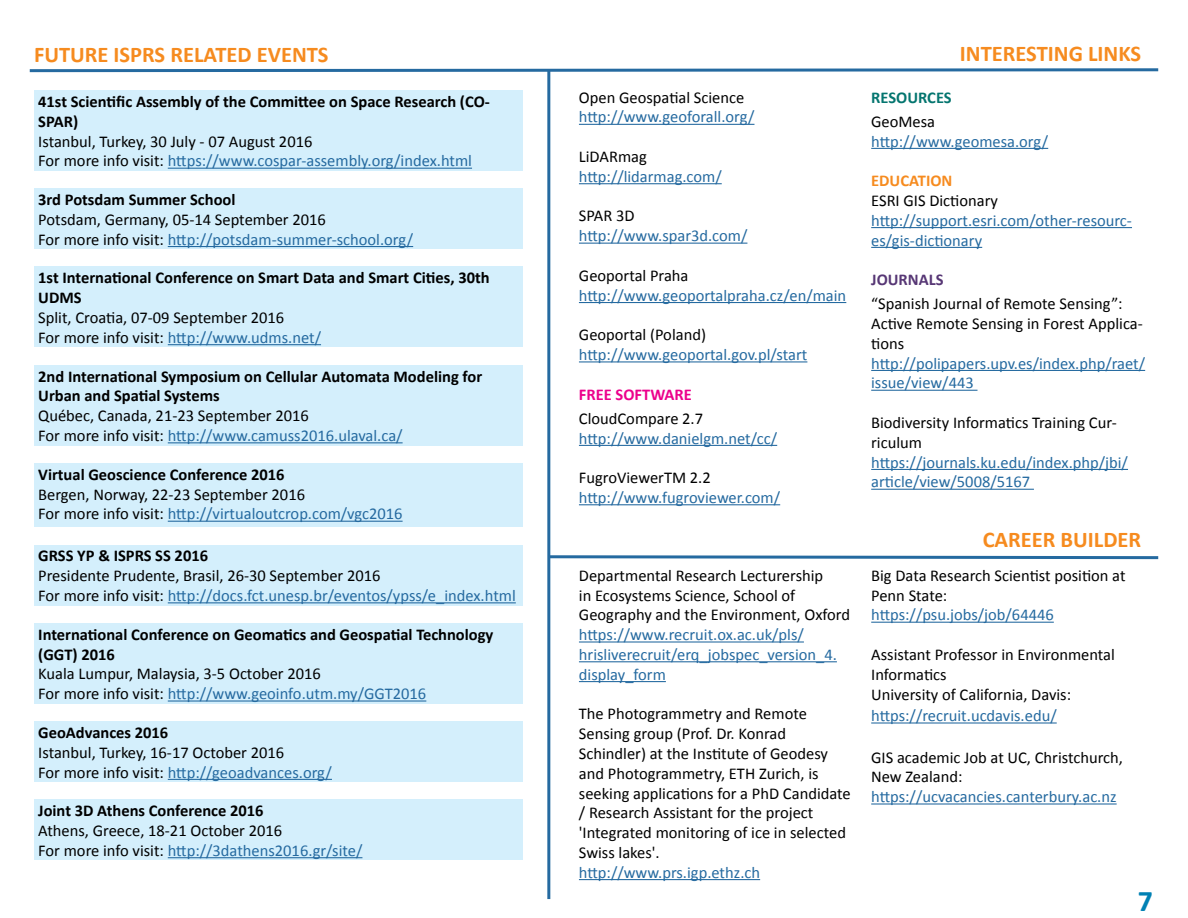
<style>
.page{position:relative;width:1188px;height:918px;background:#fff}
.page>*{position:absolute;margin:0;border:0;box-sizing:border-box;transform-origin:0 0}
.t1{font:700 30px "Calibri";color:#0081b4}
.t2{font:700 22.5px "Calibri";color:#f68b1f}
.t3{font:16.5px/19.8px "Calibri";color:#000}
.t4{font:16.5px/19.8px "Calibri";color:#256aa0}
.t5{font:700 16.5px/19.8px "Calibri";color:#000}
.t6{font:700 16.5px "Calibri";color:#ec008c}
.t7{font:700 16.5px "Calibri";color:#04756f}
.t8{font:700 16.5px "Calibri";color:#f68b1f}
.t9{font:700 16.5px "Calibri";color:#573775}
.s1{color:#256aa0}
</style>
<div class="page">
<svg style="left:29px;top:68px;width:1130px;height:6px"></svg>
<div style="left:34px;top:90px;width:489px;height:81px;background:#d4effc"></div>
<hr style="left:168px;top:168px;width:304px;height:1px;background:#256aa0">
<div style="left:34px;top:188px;width:489px;height:61px;background:#d4effc"></div>
<hr style="left:168px;top:246px;width:245px;height:1px;background:#256aa0">
<div style="left:34px;top:267px;width:489px;height:80px;background:#d4effc"></div>
<hr style="left:168px;top:344px;width:153px;height:1px;background:#256aa0">
<div style="left:34px;top:365px;width:489px;height:80px;background:#d4effc"></div>
<hr style="left:168px;top:442px;width:235px;height:1px;background:#256aa0">
<div style="left:34px;top:463px;width:489px;height:64px;background:#d4effc"></div>
<hr style="left:168px;top:521px;width:235px;height:1px;background:#256aa0">
<div style="left:34px;top:623px;width:489px;height:80px;background:#d4effc"></div>
<hr style="left:168px;top:700px;width:258px;height:2px;background:#256aa0">
<div style="left:34px;top:721px;width:489px;height:61px;background:#d4effc"></div>
<hr style="left:168px;top:779px;width:164px;height:1px;background:#256aa0">
<div style="left:34px;top:545px;width:489px;height:60px;background:#d4effc"></div>
<hr style="left:168px;top:602px;width:348px;height:1px;background:#256aa0">
<div style="left:34px;top:800px;width:489px;height:60px;background:#d4effc"></div>
<hr style="left:168px;top:857px;width:194px;height:1px;background:#256aa0">
<hr style="left:547px;top:70px;width:3px;height:829px;background:#256aa0">
<hr style="left:579px;top:124px;width:175px;height:1px;background:#256aa0">
<hr style="left:579px;top:183px;width:143px;height:1px;background:#256aa0">
<hr style="left:579px;top:243px;width:168px;height:1px;background:#256aa0">
<hr style="left:579px;top:302px;width:267px;height:1px;background:#256aa0">
<hr style="left:579px;top:361px;width:228px;height:1px;background:#256aa0">
<hr style="left:579px;top:445px;width:198px;height:1px;background:#256aa0">
<hr style="left:579px;top:504px;width:201px;height:1px;background:#256aa0">
<hr style="left:871px;top:148px;width:177px;height:1px;background:#256aa0">
<hr style="left:871px;top:227px;width:261px;height:1px;background:#256aa0">
<hr style="left:871px;top:247px;width:111px;height:1px;background:#256aa0">
<hr style="left:871px;top:370px;width:274px;height:1px;background:#256aa0">
<hr style="left:871px;top:390px;width:107px;height:1px;background:#256aa0">
<hr style="left:871px;top:469px;width:257px;height:1px;background:#256aa0">
<hr style="left:871px;top:489px;width:163px;height:1px;background:#256aa0">
<svg style="left:547px;top:554px;width:612px;height:7px"></svg>
<hr style="left:579px;top:641px;width:225px;height:2px;background:#256aa0">
<hr style="left:579px;top:661px;width:258px;height:1px;background:#256aa0">
<hr style="left:579px;top:681px;width:87px;height:1px;background:#256aa0">
<hr style="left:579px;top:879px;width:181px;height:1px;background:#256aa0">
<hr style="left:871px;top:622px;width:183px;height:1px;background:#256aa0">
<hr style="left:871px;top:722px;width:186px;height:2px;background:#256aa0">
<hr style="left:871px;top:803px;width:246px;height:2px;background:#256aa0">
<h2 class="t2" style="left:34px;top:40px;width:296px">FUTURE ISPRS RELATED EVENTS</h2>
<p class="t5" style="left:38px;top:92px;width:453px">41st Scientific Assembly of the Committee on Space Research (CO-<br>SPAR)</p>
<p class="t3" style="left:38px;top:131px;width:435px">Istanbul, Turkey, 30 July - 07 August 2016<br>For more info visit: <span class="s1">https://www.cospar-assembly.org/index.html</span></p>
<p class="t5" style="left:38px;top:190px;width:199px">3rd Potsdam Summer School</p>
<p class="t3" style="left:38px;top:210px;width:376px">Potsdam, Germany, 05-14 September 2016<br>For more info visit: <span class="s1">http://potsdam-summer-school.org/</span></p>
<p class="t5" style="left:38px;top:268px;width:453px">1st International Conference on Smart Data and Smart Cities, 30th<br>UDMS</p>
<p class="t3" style="left:38px;top:308px;width:284px">Split, Croatia, 07-09 September 2016<br>For more info visit: <span class="s1">http://www.udms.net/</span></p>
<p class="t5" style="left:38px;top:366px;width:445px">2nd International Symposium on Cellular Automata Modeling for<br>Urban and Spatial Systems</p>
<p class="t3" style="left:38px;top:406px;width:366px">Québec, Canada, 21-23 September 2016<br>For more info visit: <span class="s1">http://www.camuss2016.ulaval.ca/</span></p>
<p class="t5" style="left:38px;top:464px;width:248px">Virtual Geoscience Conference 2016</p>
<p class="t3" style="left:38px;top:484px;width:366px">Bergen, Norway, 22-23 September 2016<br>For more info visit: <span class="s1">http://virtualoutcrop.com/vgc2016</span></p>
<p class="t5" style="left:38px;top:546px;width:171px">GRSS YP &amp; ISPRS SS 2016</p>
<p class="t3" style="left:38px;top:566px;width:479px">Presidente Prudente, Brasil, 26-30 September 2016<br>For more info visit: <span class="s1">http://docs.fct.unesp.br/eventos/ypss/e_index.html</span></p>
<p class="t5" style="left:38px;top:624px;width:457px">International Conference on Geomatics and Geospatial Technology (GGT) 2016</p>
<p class="t3" style="left:38px;top:664px;width:390px">Kuala Lumpur, Malaysia, 3-5 October 2016<br>For more info visit: <span class="s1">http://www.geoinfo.utm.my/GGT2016</span></p>
<p class="t5" style="left:38px;top:723px;width:132px">GeoAdvances 2016</p>
<p class="t3" style="left:38px;top:742px;width:295px">Istanbul, Turkey, 16-17 October 2016<br>For more info visit: <span class="s1">http://geoadvances.org/</span></p>
<p class="t5" style="left:38px;top:801px;width:227px">Joint 3D Athens Conference 2016</p>
<p class="t3" style="left:38px;top:821px;width:326px">Athens, Greece, 18-21 October 2016<br>For more info visit: <span class="s1">http://3dathens2016.gr/site/</span></p>
<p class="t3" style="left:579px;top:87px;width:167px">Open Geospatial Science</p>
<p class="t4" style="left:579px;top:107px;width:177px">http://www.geoforall.org/</p>
<p class="t3" style="left:579px;top:147px;width:70px">LiDARmag</p>
<p class="t4" style="left:579px;top:167px;width:144px">http://lidarmag.com/</p>
<p class="t3" style="left:579px;top:206px;width:57px">SPAR 3D</p>
<p class="t4" style="left:579px;top:226px;width:170px">http://www.spar3d.com/</p>
<p class="t3" style="left:579px;top:266px;width:111px">Geoportal Praha</p>
<p class="t4" style="left:579px;top:285px;width:269px">http://www.geoportalpraha.cz/en/main</p>
<p class="t3" style="left:579px;top:325px;width:129px">Geoportal (Poland)</p>
<p class="t4" style="left:579px;top:345px;width:230px">http://www.geoportal.gov.pl/start</p>
<p class="t6" style="left:579px;top:384px;width:114px">FREE SOFTWARE</p>
<p class="t3" style="left:579px;top:408px;width:126px">CloudCompare 2.7</p>
<p class="t4" style="left:579px;top:428px;width:200px">http://www.danielgm.net/cc/</p>
<p class="t3" style="left:579px;top:468px;width:133px">FugroViewerTM 2.2</p>
<p class="t4" style="left:579px;top:488px;width:203px">http://www.fugroviewer.com/</p>
<p class="t3" style="left:579px;top:565px;width:273px">Departmental Research Lecturership<br>in Ecosystems Science, School of<br>Geography and the Environment, Oxford</p>
<p class="t4" style="left:579px;top:625px;width:259px">https://www.recruit.ox.ac.uk/pls/ hrisliverecruit/erq_jobspec_version_4. display_form</p>
<p class="t3" style="left:579px;top:704px;width:273px">The Photogrammetry and Remote Sensing group (Prof. Dr. Konrad Schindler) at the Institute of Geodesy and Photogrammetry, ETH Zurich, is seeking applications for a PhD Candidate / Research Assistant for the project 'Integrated monitoring of ice in selected Swiss lakes'.</p>
<p class="t4" style="left:579px;top:862px;width:183px">http://www.prs.igp.ethz.ch</p>
<h2 class="t2" style="left:960px;top:39px;width:183px">INTERESTING LINKS</h2>
<p class="t7" style="left:871px;top:87px;width:82px">RESOURCES</p>
<p class="t3" style="left:871px;top:111px;width:66px">GeoMesa</p>
<p class="t4" style="left:871px;top:131px;width:179px">http://www.geomesa.org/</p>
<p class="t8" style="left:871px;top:170px;width:83px">EDUCATION</p>
<p class="t3" style="left:871px;top:191px;width:128px">ESRI GIS Dictionary</p>
<p class="t4" style="left:871px;top:210px;width:262px">http://support.esri.com/other-resourc&shy;es/gis-dictionary</p>
<p class="t9" style="left:871px;top:269px;width:74px">JOURNALS</p>
<p class="t3" style="left:871px;top:294px;width:273px">“Spanish Journal of Remote Sensing”:<br>Active Remote Sensing in Forest Applica&shy;tions</p>
<p class="t4" style="left:871px;top:353px;width:275px">http://polipapers.upv.es/index.php/raet/ issue/view/443</p>
<p class="t3" style="left:871px;top:413px;width:247px">Biodiversity Informatics Training Cur&shy;riculum</p>
<p class="t4" style="left:871px;top:452px;width:258px">https://journals.ku.edu/index.php/jbi/ article/view/5008/5167</p>
<h2 class="t2" style="left:983px;top:525px;width:160px">CAREER BUILDER</h2>
<p class="t3" style="left:871px;top:565px;width:256px">Big Data Research Scientist position at<br>Penn State:</p>
<p class="t4" style="left:871px;top:605px;width:184px">https://psu.jobs/job/64446</p>
<p class="t3" style="left:871px;top:645px;width:245px">Assistant Professor in Environmental<br>Informatics<br>University of California, Davis:</p>
<p class="t4" style="left:871px;top:706px;width:187px">https://recruit.ucdavis.edu/</p>
<p class="t3" style="left:871px;top:747px;width:253px">GIS academic Job at UC, Christchurch,<br>New Zealand:</p>
<p class="t4" style="left:871px;top:787px;width:247px">https://ucvacancies.canterbury.ac.nz</p>
<h1 class="t1" style="left:1138px;top:882px;width:17px">7</h1>
</div>
